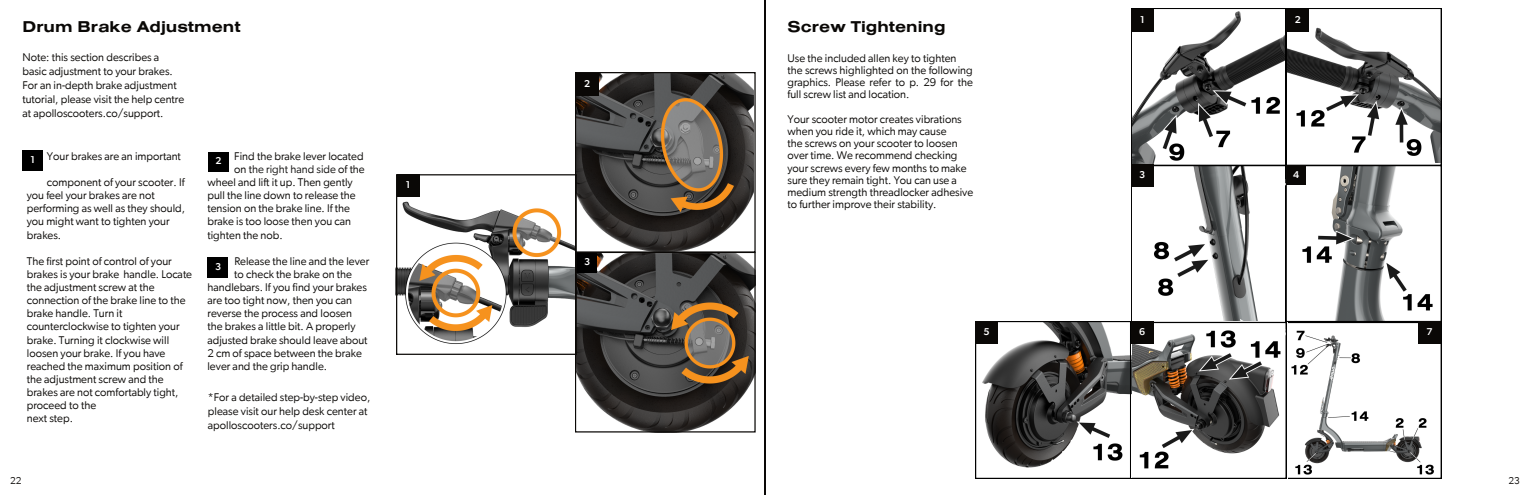
<style>
.page{position:relative;width:1530px;height:495px;background:#fff}
.page>*{position:absolute;margin:0;border:0;box-sizing:border-box;transform-origin:0 0}
.t1{font:700 16.25px "Nimbus San Ext";color:#0a0806}
.t2{font:11.25px/13.1px "Gibson";color:#0a0806}
.t3{font:11.25px "Gibson";color:#171615}
.t4{font:500 10px "Gibson";color:#fff}
.t5{font:10px "Gibson";color:#0a0806}
.s1{color:#0a0806}
.s2{color:#fff}
</style>
<div class="page">
<hr style="left:765px;top:0;width:1px;height:495px;background:#0a0806">
<div style="left:22px;top:150px;width:21px;height:21px;background:#000"></div>
<div style="left:208px;top:152px;width:21px;height:20px;background:#000"></div>
<div style="left:207px;top:257px;width:21px;height:21px;background:#000"></div>
<svg style="left:575px;top:72px;width:181px;height:180px;background:#5b5651"></svg>
<div style="left:576px;top:73px;width:22px;height:23px;background:#0a0806"></div>
<svg style="left:575px;top:252px;width:181px;height:181px;background:#57514b"></svg>
<svg style="left:396px;top:174px;width:181px;height:181px"></svg>
<svg style="left:975px;top:8px;width:467px;height:471px"></svg>
<div style="left:1286px;top:165px;width:20px;height:20px;background:#0a0806"></div>
<div style="left:1131px;top:164px;width:23px;height:23px;background:#0a0806"></div>
<div style="left:1131px;top:9px;width:23px;height:23px;background:#0a0806"></div>
<div style="left:1287px;top:9px;width:22px;height:23px;background:#0a0806"></div>
<div style="left:975px;top:321px;width:23px;height:23px;background:#0a0806"></div>
<div style="left:1131px;top:321px;width:22px;height:23px;background:#0a0806"></div>
<div style="left:1418px;top:321px;width:23px;height:23px;background:#0a0806"></div>
<h1 class="t1" style="left:22px;top:22px;width:220px">Drum Brake Adjustment</h1>
<h1 class="t1" style="left:788px;top:22px;width:160px">Screw Tightening</h1>
<p class="t2" style="left:22px;top:50px;width:163px;line-height:14px">Note: this section describes a basic adjustment to your brakes.<br>For an in-depth brake adjustment tutorial, please visit the help centre at apolloscooters.co/support.</p>
<p class="t2" style="left:47px;top:150px;width:136px">Your brakes are an important</p>
<p class="t2" style="left:27px;top:176px;width:160px;text-indent:20px">component of your scooter. If you feel your brakes are not performing as well as they should, you might want to tighten your brakes.</p>
<p class="t2" style="left:27px;top:255px;width:167px">The first point of control of your brakes is your brake handle. Locate the adjustment screw at the connection of the brake line to the brake handle. Turn it counterclockwise to tighten your brake. Turning it clockwise will loosen your brake. If you have reached the maximum position of the adjustment screw and the brakes are not comfortably tight, proceed to the<br>next step.</p>
<p class="t2" style="left:234px;top:150px;width:131px">Find the brake lever located</p>
<p class="t3" style="left:234px;top:164px;width:132px"><span class="s1">on t</span>he right hand side <span class="s1">of the</span></p>
<p class="t2" style="left:207px;top:176px;width:147px">wheel and lift it up. Then gently</p>
<p class="t2" style="left:207px;top:189px;width:150px">pull the line down to release the</p>
<p class="t2" style="left:207px;top:202px;width:144px">tension on the brake line. If the</p>
<p class="t2" style="left:207px;top:215px;width:145px">brake is too loose then you can</p>
<p class="t2" style="left:207px;top:229px;width:77px">tighten the nob.</p>
<p class="t2" style="left:228px;top:255px;width:143px"><span class="s2">3</span>Release the line and the lever</p>
<p class="t2" style="left:234px;top:268px;width:119px">to check the brake on the</p>
<p class="t2" style="left:207px;top:281px;width:161px">handlebars. If you find your brakes</p>
<p class="t2" style="left:207px;top:294px;width:146px">are too tight now, then you can</p>
<p class="t2" style="left:207px;top:307px;width:146px">reverse the process and loosen</p>
<p class="t2" style="left:207px;top:320px;width:150px">the brakes a little bit. A properly</p>
<p class="t2" style="left:207px;top:334px;width:162px">adjusted brake should leave about</p>
<p class="t2" style="left:207px;top:347px;width:156px">2 cm of space between the brake</p>
<p class="t2" style="left:207px;top:360px;width:121px">lever and the grip handle.</p>
<p class="t4" style="left:31px;top:155px;width:6px">1</p>
<p class="t4" style="left:216px;top:156px;width:8px">2</p>
<p class="t4" style="left:215px;top:262px;width:8px">3</p>
<p class="t2" style="left:208px;top:391px;width:164px;line-height:14px">*For a detailed step-by-step video, please visit our help desk center at apolloscooters.co/support</p>
<p class="t4" style="left:406px;top:180px;width:6px">1</p>
<p class="t4" style="left:584px;top:79px;width:8px">2</p>
<p class="t4" style="left:584px;top:257px;width:8px">3</p>
<p class="t2" style="left:788px;top:52px;width:187px;line-height:12.2px">Use the included allen key to tighten the screws highlighted on the following graphics. Please refer to p. 29 for the full screw list and location.</p>
<p class="t2" style="left:788px;top:113px;width:187px;line-height:12.2px">Your scooter motor creates vibrations when you ride it, which may cause<br>the screws on your scooter to loosen over time. We recommend checking your screws every few months to make sure they remain tight. You can use a medium strength threadlocker adhesive to further improve their stability.</p>
<p class="t4" style="left:1140px;top:15px;width:6px">1</p>
<p class="t4" style="left:1139px;top:170px;width:8px">3</p>
<p class="t4" style="left:1295px;top:15px;width:8px">2</p>
<p class="t4" style="left:1293px;top:170px;width:8px">4</p>
<p class="t4" style="left:1280px;top:178px;width:8px">4</p>
<p class="t4" style="left:984px;top:327px;width:8px">5</p>
<p class="t4" style="left:1139px;top:327px;width:8px">6</p>
<p class="t4" style="left:1280px;top:328px;width:8px">6</p>
<p class="t4" style="left:1427px;top:327px;width:8px">7</p>
<p class="t5" style="left:10px;top:476px;width:13px">22</p>
<p class="t5" style="left:1509px;top:476px;width:13px">23</p>
</div>
